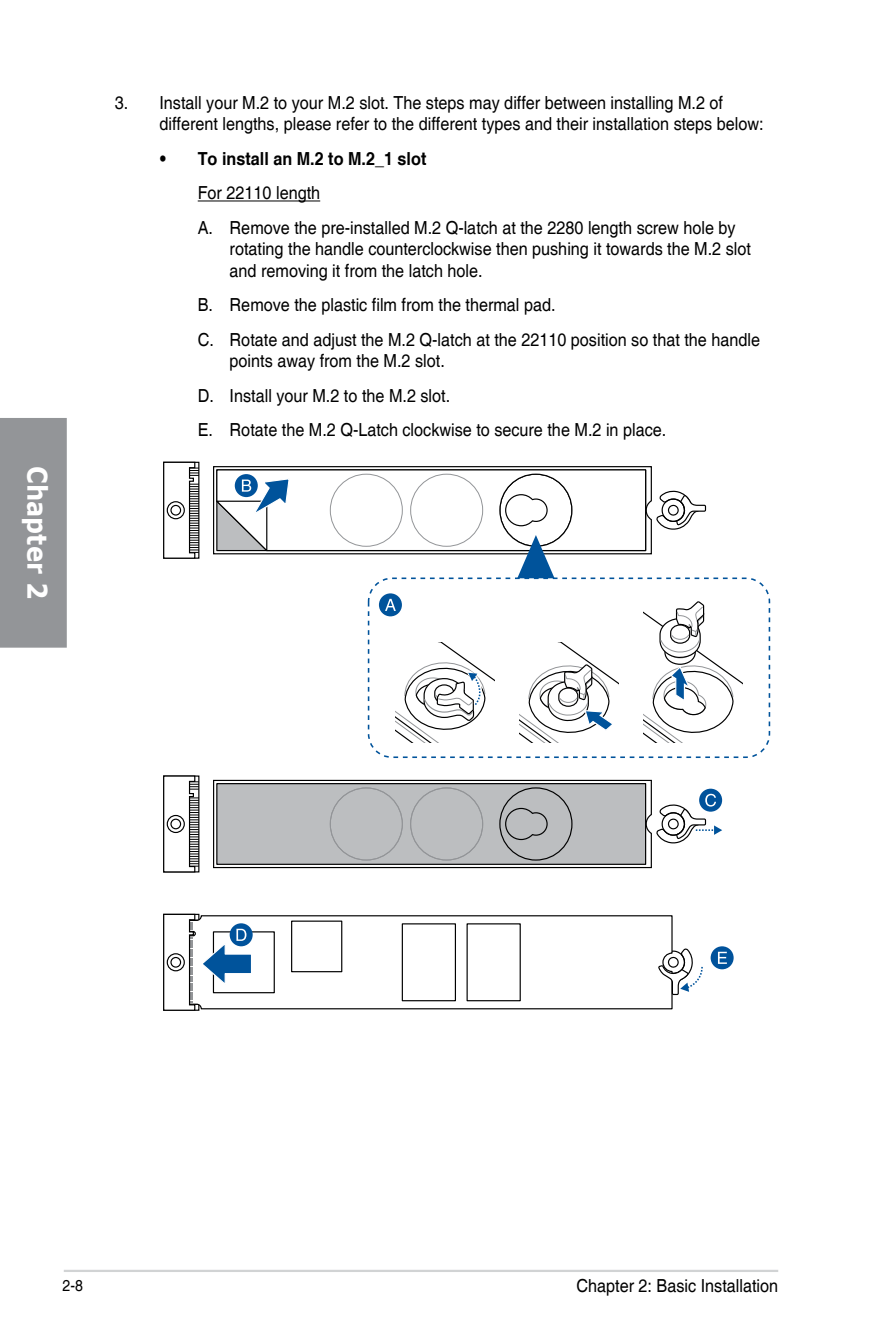
<style>
.page{position:relative;width:893px;height:1340px;background:#fff}
.page>*{position:absolute;margin:0;border:0;box-sizing:border-box;transform-origin:0 0}
.t1{font:700 27px "Verdana";color:#fff;scale:.9 1}
.t2{font:18px/34.4px "Helvetica";color:#000;scale:.9 1}
.t3{font:700 18px "Helvetica cyr";color:#000;scale:.9 1}
.t4{font:15.75px "Helvetica";color:#000;scale:.9 1}
</style>
<div class="page">
<hr style="left:64px;top:1269px;width:714px;height:2px;background:#d1d3d4">
<div style="left:0;top:418px;width:67px;height:229px;background:#939598"></div>
<hr style="left:198px;top:200px;width:122px;height:1px;background:#000">
<div style="left:163px;top:775px;width:36px;height:97px;border:1px solid #000"></div>
<hr style="left:164px;top:804px;width:35px;height:1px;background:#000">
<hr style="left:164px;top:802px;width:35px;height:1px;background:#000">
<hr style="left:164px;top:800px;width:35px;height:1px;background:#000">
<hr style="left:164px;top:797px;width:35px;height:1px;background:#000">
<hr style="left:164px;top:814px;width:35px;height:1px;background:#000">
<hr style="left:164px;top:812px;width:35px;height:1px;background:#000">
<hr style="left:164px;top:809px;width:35px;height:1px;background:#000">
<hr style="left:164px;top:807px;width:35px;height:1px;background:#000">
<hr style="left:164px;top:824px;width:35px;height:1px;background:#000">
<hr style="left:164px;top:822px;width:35px;height:1px;background:#000">
<hr style="left:164px;top:819px;width:35px;height:1px;background:#000">
<hr style="left:164px;top:817px;width:35px;height:1px;background:#000">
<hr style="left:164px;top:834px;width:35px;height:1px;background:#000">
<hr style="left:164px;top:831px;width:35px;height:1px;background:#000">
<hr style="left:164px;top:829px;width:35px;height:1px;background:#000">
<hr style="left:164px;top:826px;width:35px;height:1px;background:#000">
<hr style="left:164px;top:843px;width:35px;height:1px;background:#000">
<hr style="left:164px;top:841px;width:35px;height:1px;background:#000">
<hr style="left:164px;top:839px;width:35px;height:1px;background:#000">
<hr style="left:164px;top:836px;width:35px;height:1px;background:#000">
<hr style="left:164px;top:853px;width:35px;height:1px;background:#000">
<hr style="left:164px;top:851px;width:35px;height:1px;background:#000">
<hr style="left:164px;top:848px;width:35px;height:1px;background:#000">
<hr style="left:164px;top:846px;width:35px;height:1px;background:#000">
<hr style="left:164px;top:856px;width:35px;height:1px;background:#000">
<hr style="left:164px;top:865px;width:35px;height:1px;background:#000">
<hr style="left:164px;top:863px;width:35px;height:1px;background:#000">
<hr style="left:164px;top:860px;width:35px;height:1px;background:#000">
<hr style="left:164px;top:858px;width:35px;height:1px;background:#000">
<hr style="left:164px;top:788px;width:35px;height:1px;background:#000">
<hr style="left:164px;top:786px;width:35px;height:1px;background:#000">
<hr style="left:164px;top:784px;width:35px;height:1px;background:#000">
<hr style="left:164px;top:781px;width:35px;height:1px;background:#000">
<svg style="left:163px;top:775px;width:33px;height:98px"></svg>
<div style="left:167px;top:815px;width:18px;height:18px;border:1px solid #000;border-radius:50%"></div>
<div style="left:170px;top:818px;width:11px;height:11px;border:1px solid #000;border-radius:50%"></div>
<div style="left:163px;top:462px;width:36px;height:96px;border:1px solid #000"></div>
<hr style="left:164px;top:491px;width:35px;height:1px;background:#000">
<hr style="left:164px;top:488px;width:35px;height:1px;background:#000">
<hr style="left:164px;top:486px;width:35px;height:1px;background:#000">
<hr style="left:164px;top:484px;width:35px;height:1px;background:#000">
<hr style="left:164px;top:501px;width:35px;height:1px;background:#000">
<hr style="left:164px;top:498px;width:35px;height:1px;background:#000">
<hr style="left:164px;top:496px;width:35px;height:1px;background:#000">
<hr style="left:164px;top:493px;width:35px;height:1px;background:#000">
<hr style="left:164px;top:510px;width:35px;height:1px;background:#000">
<hr style="left:164px;top:508px;width:35px;height:1px;background:#000">
<hr style="left:164px;top:505px;width:35px;height:1px;background:#000">
<hr style="left:164px;top:503px;width:35px;height:1px;background:#000">
<hr style="left:164px;top:520px;width:35px;height:1px;background:#000">
<hr style="left:164px;top:518px;width:35px;height:1px;background:#000">
<hr style="left:164px;top:515px;width:35px;height:1px;background:#000">
<hr style="left:164px;top:513px;width:35px;height:1px;background:#000">
<hr style="left:164px;top:530px;width:35px;height:1px;background:#000">
<hr style="left:164px;top:527px;width:35px;height:1px;background:#000">
<hr style="left:164px;top:525px;width:35px;height:1px;background:#000">
<hr style="left:164px;top:523px;width:35px;height:1px;background:#000">
<hr style="left:164px;top:540px;width:35px;height:1px;background:#000">
<hr style="left:164px;top:537px;width:35px;height:1px;background:#000">
<hr style="left:164px;top:535px;width:35px;height:1px;background:#000">
<hr style="left:164px;top:532px;width:35px;height:1px;background:#000">
<hr style="left:164px;top:542px;width:35px;height:1px;background:#000">
<hr style="left:164px;top:552px;width:35px;height:1px;background:#000">
<hr style="left:164px;top:549px;width:35px;height:1px;background:#000">
<hr style="left:164px;top:547px;width:35px;height:1px;background:#000">
<hr style="left:164px;top:544px;width:35px;height:1px;background:#000">
<hr style="left:164px;top:475px;width:35px;height:1px;background:#000">
<hr style="left:164px;top:472px;width:35px;height:1px;background:#000">
<hr style="left:164px;top:470px;width:35px;height:1px;background:#000">
<hr style="left:164px;top:467px;width:35px;height:1px;background:#000">
<svg style="left:163px;top:461px;width:33px;height:98px"></svg>
<div style="left:167px;top:501px;width:18px;height:18px;border:1px solid #000;border-radius:50%"></div>
<div style="left:170px;top:505px;width:11px;height:10px;border:1px solid #000;border-radius:50%"></div>
<div style="left:368px;top:577px;width:402px;height:181px;border:2px dashed #00539b;border-radius:23px"></div>
<svg style="left:519px;top:642px;width:100px;height:100px"></svg>
<svg style="left:643px;top:601px;width:100px;height:141px"></svg>
<svg style="left:395px;top:642px;width:100px;height:100px"></svg>
<svg style="left:163px;top:913px;width:540px;height:98px"></svg>
<div style="left:379px;top:593px;width:23px;height:23px;background:#00539b;border-radius:50%"></div>
<svg style="left:385px;top:599px;width:11px;height:12px"></svg>
<svg style="left:213px;top:466px;width:494px;height:112px"></svg>
<svg style="left:213px;top:779px;width:509px;height:89px"></svg>
<div style="left:711px;top:946px;width:23px;height:23px;background:#00529b;border-radius:50%"></div>
<svg style="left:718px;top:951px;width:9px;height:12px"></svg>
<h1 class="t1" style="left:56px;top:466px;width:149px;rotate:90deg">Chapter 2</h1>
<p class="t2" style="left:159px;top:92px;width:673px;line-height:21.6px;text-indent:-45px">3. Install your M.2 to your M.2 slot. The steps may differ between installing M.2 of different lengths, please refer to the different types and their installation steps below:</p>
<p class="t3" style="left:159px;top:148px;width:298px">• To install an M.2 to M.2_1 slot</p>
<p class="t2" style="left:198px;top:176px;width:599px">For 22110 length<br>A. Remove the pre-installed M.2 Q-latch at the 2280 length screw hole by</p>
<p class="t2" style="left:230px;top:239px;width:581px;line-height:21.6px">rotating the handle counterclockwise then pushing it towards the M.2 slot and removing it from the latch hole.</p>
<p class="t2" style="left:198px;top:288px;width:626px">B. Remove the plastic film from the thermal pad.<br>C. Rotate and adjust the M.2 Q-latch at the 22110 position so that the handle</p>
<p class="t2" style="left:198px;top:344px;width:522px;text-indent:32px">points away from the M.2 slot.<br>D. Install your M.2 to the M.2 slot.<br>E. Rotate the M.2 Q-Latch clockwise to secure the M.2 in place.</p>
<p class="t4" style="left:63px;top:1276px;width:24px">2-8</p>
<p class="t2" style="left:576px;top:1269px;width:226px">Chapter 2: Basic Installation</p>
</div>
